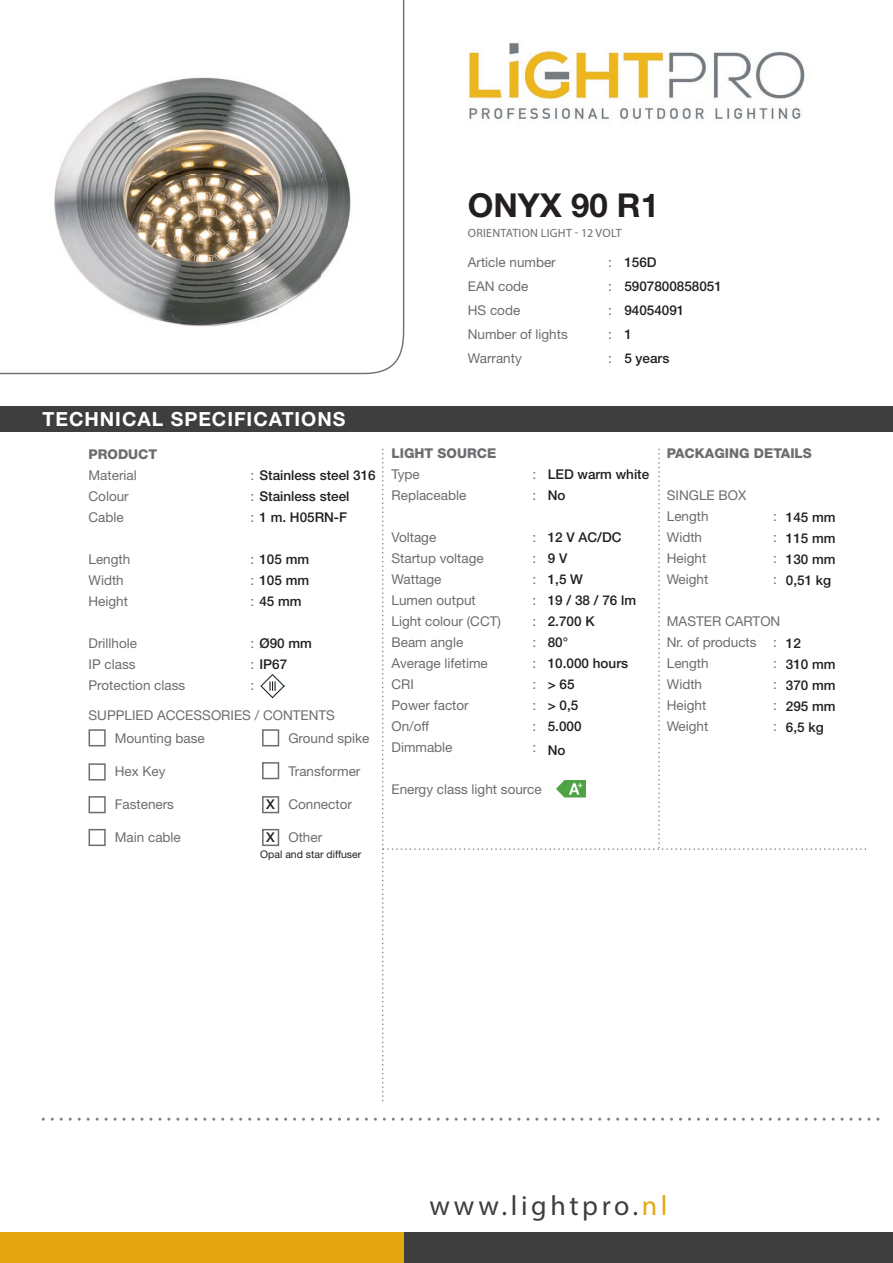
<style>
.page{position:relative;width:893px;height:1263px;background:#fff}
.page>*{position:absolute;margin:0;border:0;box-sizing:border-box;transform-origin:0 0}
.t1{font:700 33px "Helvetica Neue LT Std";color:#231f20}
.t2{font:27.9px "Myriad Pro";letter-spacing:.13em;color:#3e3e3f}
.t3{font:700 19.5px "Helvetica Neue LT Std";letter-spacing:.05em;color:#fff}
.t4{font:13.5px/21px "Helvetica Neue LT Std";color:#6c6d70}
.t5{font:500 13.5px/21px "Helvetica Neue LT Std";color:#231f20}
.t6{font:800 13.5px "Helvetica Neue LT Std";color:#6c6d70}
.t7{font:12px "Myriad Pro";letter-spacing:.02em;color:#6c6d70}
.t8{font:10.5px "Helvetica Neue LT Std";color:#231f20}
.s1{font-weight:400;color:#6c6d70}
.s2{color:#e5a710}
</style>
<div class="page">
<svg style="left:0;top:0;width:404px;height:374px"></svg>
<div style="left:0;top:406px;width:893px;height:26px;background:#3e3e3f"></div>
<svg style="left:42px;top:1118px;width:837px;height:3px"></svg>
<div style="left:404px;top:1232px;width:489px;height:31px;background:#3e3e3f"></div>
<div style="left:0;top:1232px;width:404px;height:31px;background:#e5a710"></div>
<svg style="left:382px;top:449px;width:484px;height:652px"></svg>
<svg style="left:89px;top:729px;width:17px;height:17px"></svg>
<svg style="left:89px;top:763px;width:17px;height:17px"></svg>
<svg style="left:89px;top:796px;width:17px;height:17px"></svg>
<svg style="left:262px;top:729px;width:17px;height:17px"></svg>
<svg style="left:262px;top:762px;width:17px;height:17px"></svg>
<svg style="left:262px;top:796px;width:17px;height:17px"></svg>
<svg style="left:262px;top:829px;width:17px;height:17px"></svg>
<svg style="left:89px;top:829px;width:17px;height:17px"></svg>
<img style="left:260px;top:674px;width:25px;height:24px">
<img style="left:468px;top:42px;width:337px;height:78px">
<img style="left:556px;top:780px;width:30px;height:17px">
<img style="left:42px;top:69px;width:326px;height:268px">
<h1 class="t1" style="left:468px;top:185px;width:193px">ONYX 90 R1</h1>
<p class="t7" style="left:468px;top:225px;width:156px">ORIENTATION LIGHT - 12 VOLT</p>
<p class="t4" style="left:468px;top:252px;width:90px">Article number</p>
<p class="t4" style="left:608px;top:252px;width:5px">:</p>
<p class="t4" style="left:468px;top:276px;width:62px">EAN code</p>
<p class="t4" style="left:608px;top:276px;width:5px">:</p>
<p class="t4" style="left:468px;top:300px;width:54px">HS code</p>
<p class="t4" style="left:608px;top:300px;width:5px">:</p>
<p class="t4" style="left:468px;top:324px;width:102px">Number of lights</p>
<p class="t4" style="left:608px;top:324px;width:5px">:</p>
<p class="t4" style="left:468px;top:348px;width:55px">Warranty</p>
<p class="t4" style="left:608px;top:348px;width:5px">:</p>
<p class="t5" style="left:624px;top:250px;width:99px;line-height:24px">156D<br>5907800858051<br>94054091<br>1<br>5 years</p>
<h3 class="t3" style="left:43px;top:407px;width:304px">TECHNICAL SPECIFICATIONS</h3>
<p class="t6" style="left:89px;top:446px;width:70px">PRODUCT</p>
<p class="t4" style="left:89px;top:464px;width:50px">Material</p>
<p class="t5" style="left:251px;top:465px;width:127px"><span class="s1">:</span> Stainless steel 316</p>
<p class="t4" style="left:89px;top:485px;width:42px">Colour</p>
<p class="t5" style="left:251px;top:486px;width:100px"><span class="s1">:</span> Stainless steel</p>
<p class="t4" style="left:89px;top:506px;width:37px">Cable</p>
<p class="t5" style="left:251px;top:507px;width:98px"><span class="s1">:</span> 1 m. H05RN-F</p>
<p class="t4" style="left:89px;top:548px;width:43px">Length</p>
<p class="t5" style="left:251px;top:549px;width:60px"><span class="s1">:</span> 105 mm</p>
<p class="t4" style="left:89px;top:569px;width:37px">Width</p>
<p class="t5" style="left:251px;top:570px;width:60px"><span class="s1">:</span> 105 mm</p>
<p class="t4" style="left:89px;top:590px;width:41px">Height</p>
<p class="t5" style="left:251px;top:591px;width:53px"><span class="s1">:</span> 45 mm</p>
<p class="t4" style="left:89px;top:632px;width:50px">Drillhole</p>
<p class="t5" style="left:251px;top:633px;width:63px"><span class="s1">:</span> Ø90 mm</p>
<p class="t4" style="left:89px;top:653px;width:48px">IP class</p>
<p class="t5" style="left:251px;top:654px;width:38px"><span class="s1">:</span> IP67</p>
<p class="t4" style="left:89px;top:674px;width:98px">Protection class</p>
<p class="t4" style="left:251px;top:674px;width:5px">:</p>
<p class="t4" style="left:89px;top:704px;width:248px">SUPPLIED ACCESSORIES / CONTENTS</p>
<p class="t4" style="left:115px;top:728px;width:92px">Mounting base</p>
<p class="t4" style="left:115px;top:761px;width:52px">Hex Key</p>
<p class="t4" style="left:115px;top:794px;width:61px">Fasteners</p>
<p class="t4" style="left:115px;top:827px;width:68px">Main cable</p>
<p class="t5" style="left:266px;top:793px;width:10px">X</p>
<p class="t5" style="left:266px;top:826px;width:10px">X</p>
<p class="t4" style="left:288px;top:728px;width:83px">Ground spike</p>
<p class="t4" style="left:288px;top:761px;width:74px">Transformer</p>
<p class="t4" style="left:288px;top:794px;width:65px">Connector</p>
<p class="t4" style="left:288px;top:827px;width:35px">Other</p>
<p class="t8" style="left:260px;top:848px;width:103px">Opal and star diffuser</p>
<p class="t6" style="left:391px;top:445px;width:106px">LIGHT SOURCE</p>
<p class="t4" style="left:391px;top:464px;width:30px">Type</p>
<p class="t4" style="left:532px;top:464px;width:5px">:</p>
<p class="t4" style="left:391px;top:485px;width:76px">Replaceable</p>
<p class="t4" style="left:532px;top:485px;width:5px">:</p>
<p class="t4" style="left:391px;top:527px;width:46px">Voltage</p>
<p class="t4" style="left:532px;top:527px;width:5px">:</p>
<p class="t4" style="left:391px;top:548px;width:94px">Startup voltage</p>
<p class="t4" style="left:532px;top:548px;width:5px">:</p>
<p class="t4" style="left:391px;top:569px;width:52px">Wattage</p>
<p class="t4" style="left:532px;top:569px;width:5px">:</p>
<p class="t4" style="left:391px;top:590px;width:86px">Lumen output</p>
<p class="t4" style="left:532px;top:590px;width:5px">:</p>
<p class="t4" style="left:391px;top:611px;width:111px">Light colour (CCT)</p>
<p class="t4" style="left:532px;top:611px;width:5px">:</p>
<p class="t4" style="left:391px;top:632px;width:73px">Beam angle</p>
<p class="t4" style="left:532px;top:632px;width:5px">:</p>
<p class="t4" style="left:391px;top:653px;width:98px">Average lifetime</p>
<p class="t4" style="left:532px;top:653px;width:5px">:</p>
<p class="t4" style="left:391px;top:674px;width:24px">CRI</p>
<p class="t4" style="left:532px;top:674px;width:5px">:</p>
<p class="t4" style="left:391px;top:695px;width:79px">Power factor</p>
<p class="t4" style="left:532px;top:695px;width:5px">:</p>
<p class="t4" style="left:391px;top:716px;width:39px">On/off</p>
<p class="t4" style="left:532px;top:716px;width:5px">:</p>
<p class="t4" style="left:391px;top:737px;width:63px">Dimmable</p>
<p class="t4" style="left:532px;top:737px;width:5px">:</p>
<p class="t4" style="left:391px;top:779px;width:152px">Energy class light source</p>
<p class="t5" style="left:548px;top:464px;width:103px">LED warm white<br>No</p>
<p class="t5" style="left:548px;top:527px;width:90px">12 V AC/DC<br>9 V<br>1,5 W<br>19 / 38 / 76 lm<br>2.700 K<br>80°<br>10.000 hours &gt; 65<br>&gt; 0,5<br>5.000</p>
<p class="t5" style="left:548px;top:739px;width:19px">No</p>
<p class="t6" style="left:667px;top:445px;width:147px">PACKAGING DETAILS</p>
<p class="t4" style="left:667px;top:485px;width:81px">SINGLE BOX<br>Length</p>
<p class="t5" style="left:786px;top:507px;width:51px;text-align:justify">145 mm 115 mm 130 mm 0,51 kg</p>
<p class="t4" style="left:773px;top:506px;width:5px">:</p>
<p class="t4" style="left:667px;top:527px;width:37px">Width</p>
<p class="t4" style="left:773px;top:527px;width:5px">:</p>
<p class="t4" style="left:667px;top:548px;width:41px">Height</p>
<p class="t4" style="left:773px;top:548px;width:5px">:</p>
<p class="t4" style="left:667px;top:569px;width:43px">Weight</p>
<p class="t4" style="left:773px;top:569px;width:5px">:</p>
<p class="t4" style="left:667px;top:611px;width:115px">MASTER CARTON<br>Nr. of products :<br>Length</p>
<p class="t5" style="left:786px;top:633px;width:51px">12<br>310 mm<br>370 mm<br>295 mm<br>6,5 kg</p>
<p class="t4" style="left:773px;top:653px;width:5px">:</p>
<p class="t4" style="left:667px;top:674px;width:37px">Width</p>
<p class="t4" style="left:773px;top:674px;width:5px">:</p>
<p class="t4" style="left:667px;top:695px;width:41px">Height</p>
<p class="t4" style="left:773px;top:695px;width:5px">:</p>
<p class="t4" style="left:667px;top:716px;width:43px">Weight</p>
<p class="t4" style="left:773px;top:716px;width:5px">:</p>
<h2 class="t2" style="left:429px;top:1188px;width:240px">www.lightpro.<span class="s2">nl</span></h2>
</div>
